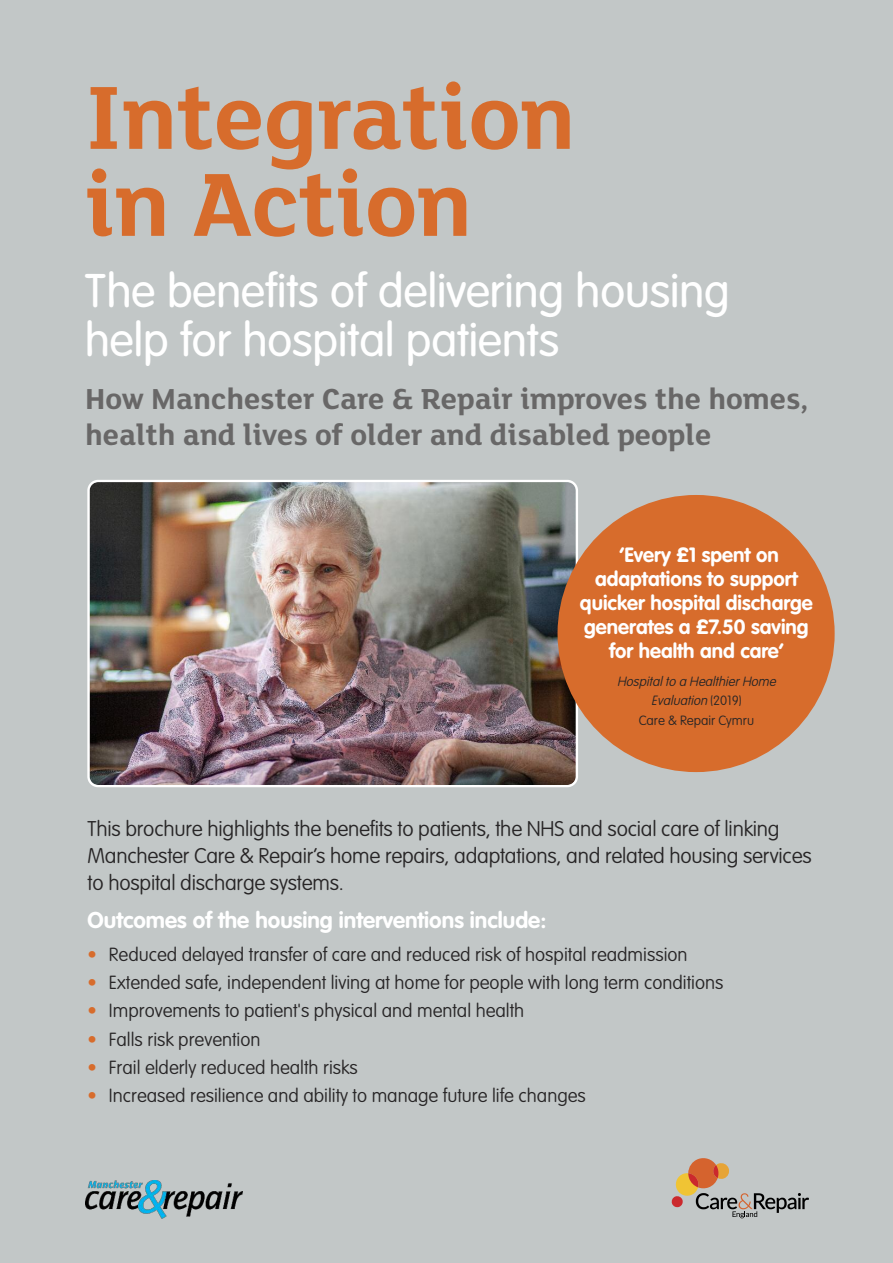
<style>
.page{position:relative;width:893px;height:1263px;background:#c2c7c7}
.page>*{position:absolute;margin:0;border:0;box-sizing:border-box;transform-origin:0 0}
.t1{font:700 97.5px/87px "FS Lola";letter-spacing:-.005em;color:#d76c2c}
.t2{font:300 47.85px/49.5px "Vag";color:#fff}
.t3{font:700 31.5px/36px "FS Lola";color:#686767}
.t4{font:700 22.5px "VAG Rounded";color:#fff}
.t5{font:100 21px/27px "VAG Rounded";letter-spacing:-.01em;color:#272526}
.t6{font:700 20.4px/24px "VAG Rounded";color:#fff;text-align:center}
.t7{font:100 18.75px "VAG Rounded";color:#272526}
.t8{font:italic 100 13.2px/19.2px "VAG Rounded";color:#272526;text-align:center}
.s1{font-style:normal}
.s2{color:#d76c2c}
</style>
<div class="page">
<svg style="left:672px;top:1158px;width:137px;height:60px"></svg>
<img style="left:87px;top:480px;width:491px;height:307px">
<div style="left:557px;top:495px;width:278px;height:277px;background:#d76c2c;border-radius:50%"></div>
<img style="left:85px;top:1181px;width:158px;height:38px">
<h1 class="t1" style="left:85px;top:85px;width:492px">Integration in Action</h1>
<h2 class="t2" style="left:85px;top:266px;width:646px">The benefits of delivering housing help for hospital patients</h2>
<h3 class="t3" style="left:85px;top:384px;width:725px">How Manchester Care &amp; Repair improves the homes, health and lives of older and disabled people</h3>
<p class="t6" style="left:580px;top:545px;width:234px">‘Every £1 spent on adaptations to support quicker hospital discharge generates a £7.50 saving for health and care’</p>
<p class="t8" style="left:617px;top:673px;width:163px">Hospital to a Healthier Home<br>Evaluation <span class="s1">( 2 0 1 9 )<br>Care &amp; Repair Cymru</span></p>
<p class="t5" style="left:88px;top:816px;width:725px">This brochure highlights the benefits to patients, the NHS and social care of linking<br>Manchester Care &amp; Repair’s home repairs, adaptations, and related housing services to hospital discharge systems.</p>
<p class="t4" style="left:88px;top:911px;width:460px">Outcomes of the housing interventions include:</p>
<p class="t7" style="left:88px;top:946px;width:601px"><span class="s2">•</span> Reduced delayed transfer of care and reduced risk of hospital readmission</p>
<p class="t7" style="left:88px;top:974px;width:637px"><span class="s2">•</span> Extended safe, independent living at home for people with long term conditions</p>
<p class="t7" style="left:88px;top:1003px;width:438px"><span class="s2">•</span> Improvements to patient's physical and mental health</p>
<p class="t7" style="left:88px;top:1031px;width:174px"><span class="s2">•</span> Falls risk prevention</p>
<p class="t7" style="left:88px;top:1059px;width:272px"><span class="s2">•</span> Frail elderly reduced health risks</p>
<p class="t7" style="left:88px;top:1087px;width:500px"><span class="s2">•</span> Increased resilience and ability to manage future life changes</p>
</div>
